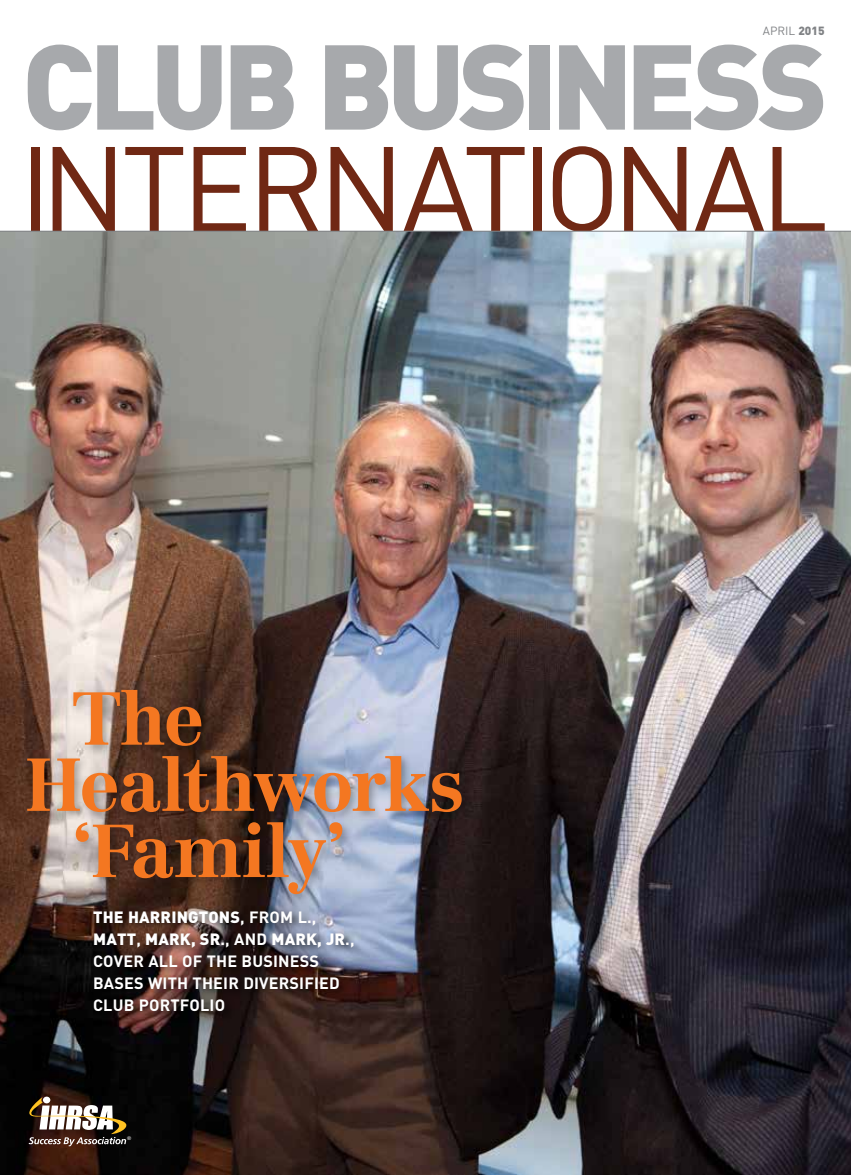
<style>
.page{position:relative;width:851px;height:1175px;background:#fff}
.page>*{position:absolute;margin:0;border:0;box-sizing:border-box;transform-origin:0 0}
.t1{font:118.35px "DIN";letter-spacing:-.05em;color:#702814}
.t2{font:900 118.35px "DIN";letter-spacing:-.055em;color:#a7a9ac}
.t3{font:700 73.5px "Centennial";letter-spacing:-.03em;color:#f47721}
.t4{font:700 16.2px/22px "DIN";letter-spacing:.01em;color:#fff}
.t5{font:11.7px "DIN";color:#808285}
.t6{font:5.1px "Helvetica Neue";color:#fff}
.s1{font-weight:900}
</style>
<div class="page">
<img style="left:0;top:232px;width:850px;height:942px">
<hr style="left:0;top:231px;width:850px;height:1px;background:#808285">
<svg style="left:29px;top:1096px;width:98px;height:50px"></svg>
<div style="left:24px;top:686px;width:449px;height:220px;background:#000;opacity:.3"></div>
<div style="left:90px;top:906px;width:275px;height:116px;background:#000;opacity:.75"></div>
<p class="t5" style="left:762px;top:24px;width:63px">APRIL <span class="s1">2015</span></p>
<h1 class="t2" style="left:22px;top:8px;width:807px">CLUB BUSINESS</h1>
<h1 class="t1" style="left:19px;top:115px;width:810px">INTERNATIONAL</h1>
<h2 class="t3" style="left:71px;top:674px;width:135px">The</h2>
<h2 class="t3" style="left:25px;top:740px;width:441px">Healthworks</h2>
<h2 class="t3" style="left:71px;top:806px;width:277px">‘Family’</h2>
<p class="t4" style="left:93px;top:905px;width:263px"><span class="s1">THE HARRINGTONS</span>, FROM L.,<br><span class="s1">MATT</span>, <span class="s1">MARK, SR</span>., AND <span class="s1">MARK, JR</span>.,<br>COVER ALL OF THE BUSINESS<br>BASES WITH THEIR DIVERSIFIED<br>CLUB PORTFOLIO</p>
<p class="t6" style="left:127px;top:1134px;width:6px">®</p>
</div>
